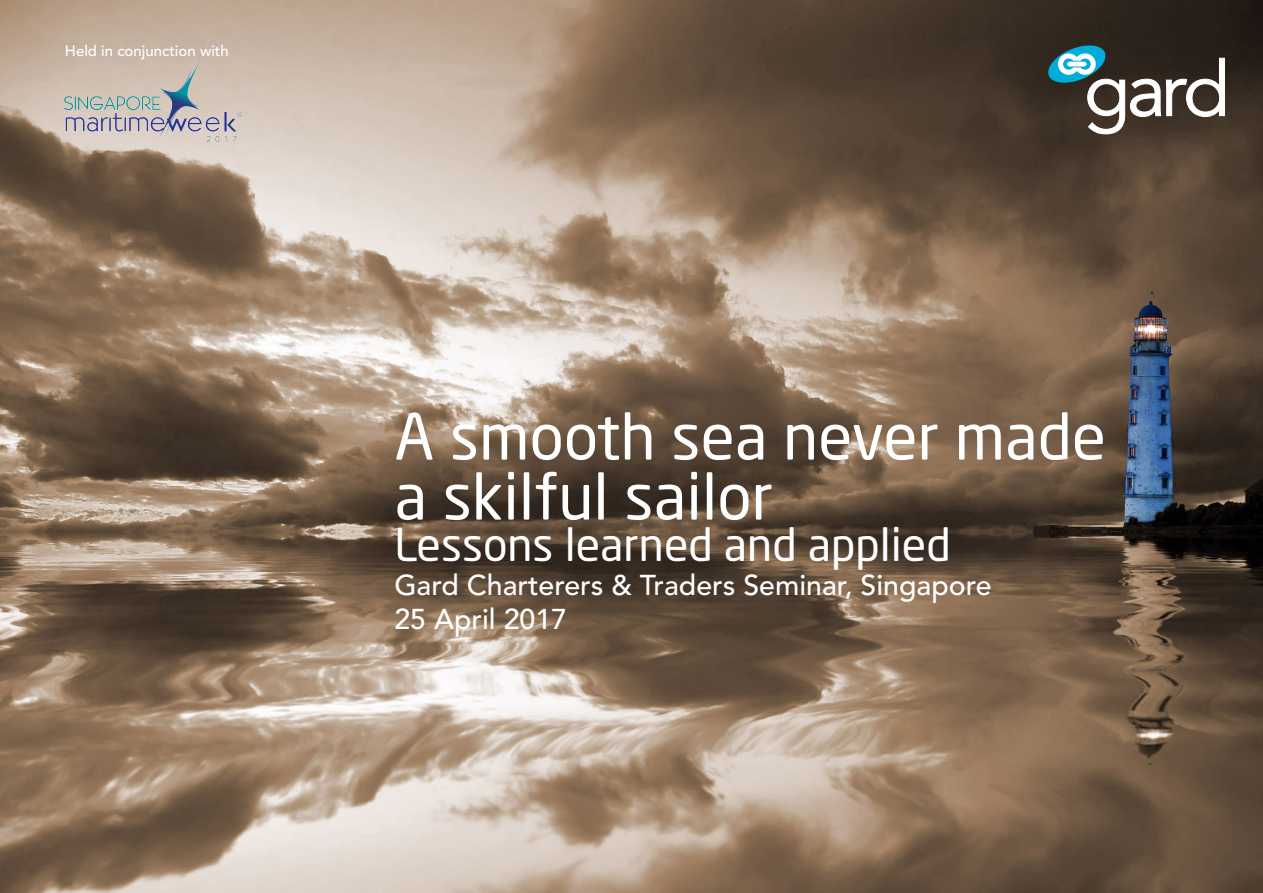
<style>
.page{position:relative;width:1263px;height:893px;background:#fff}
.page>*{position:absolute;margin:0;border:0;box-sizing:border-box;transform-origin:0 0}
.t1{font:63px/60px "Neo Sans Std";color:#fff}
.t2{font:45px "Neo Sans Std";color:#fff}
.t3{font:500 28.5px/34.2px "Avenir LT Std";color:#fff}
.t4{font:500 15px "Avenir LT Std";color:#fff}
</style>
<div class="page">
<img style="left:0;top:0;width:1263px;height:893px">
<svg style="left:1048px;top:45px;width:176px;height:89px"></svg>
<img style="left:65px;top:42px;width:176px;height:115px">
<p class="t4" style="left:65px;top:42px;width:165px">Held in conjunction with</p>
<p class="t1" style="left:394px;top:406px;width:713px">A smooth sea never made a skilful sailor</p>
<p class="t2" style="left:394px;top:517px;width:558px">Lessons learned and applied</p>
<p class="t3" style="left:394px;top:568px;width:599px">Gard Charterers &amp; Traders Seminar, Singapore<br>25 April 2017</p>
</div>
